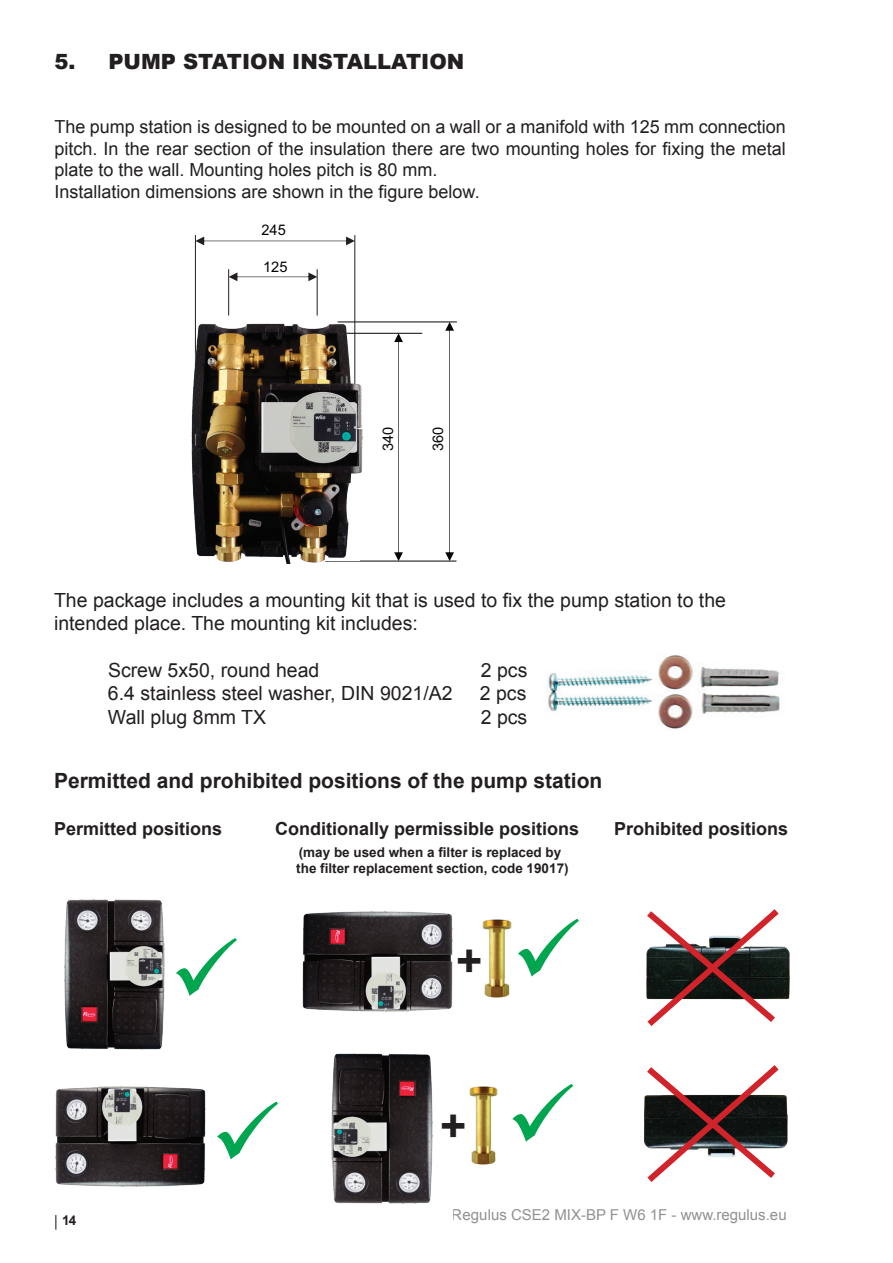
<style>
.page{position:relative;width:893px;height:1263px;background:#fff}
.page>*{position:absolute;margin:0;border:0;box-sizing:border-box;transform-origin:0 0}
.t1{font:700 45px "Arial";color:#231f20}
.t2{font:700 21px "Arial";color:#231f20}
.t3{font:900 21px "Arial";color:#231f20}
.t4{font:19.5px/23.4px "Arial";color:#231f20}
.t5{font:18px/21.6px "Arial";color:#231f20}
.t6{font:700 18px "Arial";color:#231f20}
.t7{font:15px "Arial";color:#231f20}
.t8{font:14.55px "Arial";color:#040503}
.t9{font:700 13.5px/16.2px "Arial";color:#231f20}
</style>
<div class="page">
<img style="left:546px;top:655px;width:234px;height:74px">
<img style="left:785px;top:947px;width:5px;height:52px">
<img style="left:785px;top:1095px;width:3px;height:51px">
<svg style="left:646px;top:909px;width:139px;height:117px"></svg>
<svg style="left:644px;top:1065px;width:141px;height:117px"></svg>
<img style="left:483px;top:919px;width:28px;height:79px">
<img style="left:470px;top:1086px;width:28px;height:79px">
<hr style="left:319px;top:333px;width:103px;height:1px;background:#040503">
<hr style="left:325px;top:561px;width:131px;height:1px;background:#040503">
<svg style="left:394px;top:333px;width:9px;height:228px"></svg>
<hr style="left:338px;top:321px;width:119px;height:1px;background:#040503">
<svg style="left:445px;top:322px;width:9px;height:239px"></svg>
<hr style="left:195px;top:235px;width:1px;height:195px;background:#231f20">
<hr style="left:354px;top:235px;width:1px;height:185px;background:#231f20">
<svg style="left:195px;top:237px;width:160px;height:8px"></svg>
<hr style="left:228px;top:269px;width:1px;height:47px;background:#231f20">
<hr style="left:317px;top:269px;width:1px;height:47px;background:#231f20">
<svg style="left:229px;top:272px;width:88px;height:9px"></svg>
<img style="left:191px;top:322px;width:173px;height:241px">
<img style="left:64px;top:899px;width:101px;height:151px">
<img style="left:55px;top:1086px;width:150px;height:101px">
<img style="left:331px;top:1053px;width:102px;height:151px">
<img style="left:302px;top:911px;width:151px;height:101px">
<svg style="left:176px;top:1086px;width:30px;height:73px;background:#2b282a"></svg>
<p class="t3" style="left:54px;top:47px;width:411px">5. PUMP STATION INSTALLATION</p>
<p class="t5" style="left:54px;top:116px;width:733px">The pump station is designed to be mounted on a wall or a manifold with 125 mm connection pitch. In the rear section of the insulation there are two mounting holes for fixing the metal plate to the wall. Mounting holes pitch is 80 mm.<br>Installation dimensions are shown in the figure below.</p>
<p class="t8" style="left:261px;top:220px;width:26px">245</p>
<p class="t8" style="left:263px;top:257px;width:26px">125</p>
<p class="t8" style="left:378px;top:451px;width:26px;rotate:-90deg">340</p>
<p class="t8" style="left:428px;top:451px;width:26px;rotate:-90deg">360</p>
<p class="t4" style="left:54px;top:588px;width:674px">The package includes a mounting kit that is used to fix the pump station to the intended place. The mounting kit includes:</p>
<p class="t4" style="left:108px;top:658px;width:213px">Screw 5x50, round head</p>
<p class="t4" style="left:481px;top:658px;width:48px">2 pcs</p>
<p class="t4" style="left:108px;top:682px;width:346px">6.4 stainless steel washer, DIN 9021/A2</p>
<p class="t4" style="left:480px;top:682px;width:48px">2 pcs</p>
<p class="t4" style="left:108px;top:705px;width:160px">Wall plug 8mm TX</p>
<p class="t4" style="left:481px;top:705px;width:48px">2 pcs</p>
<p class="t2" style="left:54px;top:767px;width:550px">Permitted and prohibited positions of the pump station</p>
<p class="t6" style="left:54px;top:817px;width:170px">Permitted positions</p>
<p class="t6" style="left:275px;top:817px;width:306px">Conditionally permissible positions</p>
<p class="t6" style="left:614px;top:817px;width:176px">Prohibited positions</p>
<p class="t9" style="left:296px;top:844px;width:274px">(may be used when a filter is replaced by the filter replacement section, code 19017)</p>
<h1 class="t1" style="left:456px;top:931px;width:28px">+</h1>
<h1 class="t1" style="left:440px;top:1096px;width:28px">+</h1>
<p class="t9" style="left:53px;top:1212px;width:25px"><sub>│</sub>14</p>
<p class="t7" style="left:452px;top:1205px;width:336px">Regulus CSE2 MIX-BP F W6 1F - www.regulus.eu</p>
</div>
